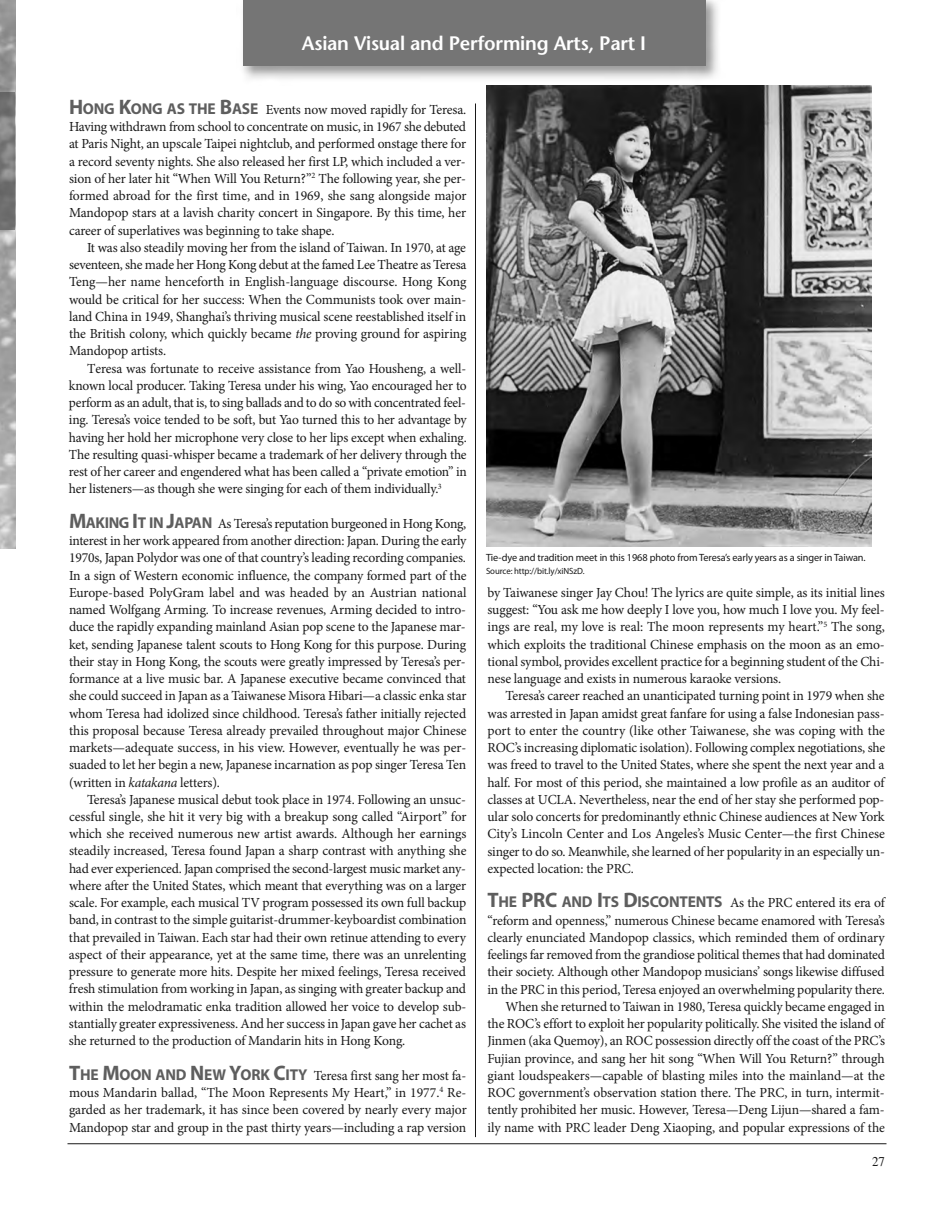
<style>
.page{position:relative;width:945px;height:1215px;background:#fff}
.page>*{position:absolute;margin:0;border:0;box-sizing:border-box;transform-origin:0 0}
.t1{font:600 19.5px "Stone Sans";letter-spacing:-.01em;color:#fff}
.t2{font:13.8px/17.2px "Minion Pro";letter-spacing:-.01em;color:#191919;text-align:justify}
.t3{font:13.5px "EAA Times";color:#191919;scale:.95 1}
.t4{font:10.5px "Myriad Pro";letter-spacing:-.01em;color:#191919}
.t5{font:9px "Myriad Pro";letter-spacing:-.01em;color:#191919}
.s1{font-family:"Myriad Pro";font-weight:700;font-size:21px;color:#5e5e5e}
.s2{font-family:"Myriad Pro";font-weight:700;font-size:15.75px;color:#5e5e5e}
.s3{font-style:italic}
</style>
<div class="page">
<img style="left:0;top:0;width:16px;height:549px">
<hr style="left:475px;top:103px;width:1px;height:1034px;background:#191919">
<hr style="left:68px;top:1143px;width:818px;height:1px;background:#191919">
<img style="left:243px;top:0;width:475px;height:79px">
<div style="left:243px;top:0;width:462px;height:66px;background:#757575"></div>
<img style="left:0;top:93px;width:15px;height:136px">
<img style="left:486px;top:86px;width:386px;height:461px">
<h1 class="t1" style="left:302px;top:35px;width:346px">Asian Visual and Performing Arts, Part I</h1>
<p class="t2" style="left:69px;top:102px;width:399px"><span class="s1">H</span><span class="s2">ONG</span> <span class="s1">K</span><span class="s2">ONG AS THE</span> <span class="s1">B</span><span class="s2">ASE</span> Events now moved rapidly for Teresa.<br>Having withdrawn from school to concentrate on music, in 1967 she debuted at Paris Night, an upscale Taipei nightclub, and performed onstage there for a record seventy nights. She also released her first LP, which included a ver&shy;sion of her later hit “When Will you Return?”<sup>2</sup> The following year, she per&shy;formed abroad for the first time, and in 1969, she sang alongside major Mandopop stars at a lavish charity concert in Singapore. By this time, her career of superlatives was beginning to take shape.</p>
<p class="t2" style="left:69px;top:240px;width:399px;text-indent:18px">It was also steadily moving her from the island of Taiwan. In 1970, at age seventeen, she made her Hong Kong debut at the famed Lee Theatre as Teresa Teng—her name henceforth in English-language discourse. Hong Kong would be critical for her success: When the Communists took over main&shy;land China in 1949, Shanghai’s thriving musical scene reestablished itself in the British colony, which quickly became <span class="s3">the</span> proving ground for aspiring Mandopop artists.</p>
<p class="t2" style="left:69px;top:361px;width:399px;text-indent:18px">Teresa was fortunate to receive assistance from yao Housheng, a well&shy;known local producer. Taking Teresa under his wing, yao encouraged her to perform as an adult, that is, to sing ballads and to do so with concentrated feel&shy;ing. Teresa’s voice tended to be soft, but yao turned this to her advantage by having her hold her microphone very close to her lips except when exhaling.<br>The resulting quasi-whisper became a trademark of her delivery through the rest of her career and engendered what has been called a “private emotion” in her listeners—as though she were singing for each of them individually.<sup>3</sup></p>
<p class="t2" style="left:69px;top:516px;width:399px"><span class="s1">M</span><span class="s2">AKING</span> <span class="s1">I</span><span class="s2">T IN</span> <span class="s1">J</span><span class="s2">APAN</span> As Teresa’s reputation burgeoned in Hong Kong, interest in her work appeared from another direction: Japan. During the early 1970s, Japan Polydor was one of that country’s leading recording companies.<br>In a sign of Western economic influence, the company formed part of the Europe-based PolyGram label and was headed by an Austrian national named Wolfgang Arming. To increase revenues, Arming decided to intro&shy;duce the rapidly expanding mainland Asian pop scene to the Japanese mar&shy;ket, sending Japanese talent scouts to Hong Kong for this purpose. During their stay in Hong Kong, the scouts were greatly impressed by Teresa’s per&shy;formance at a live music bar. A Japanese executive became convinced that she could succeed in Japan as a Taiwanese Misora Hibari—a classic enka star whom Teresa had idolized since childhood. Teresa’s father initially rejected this proposal because Teresa already prevailed throughout major Chinese markets—adequate success, in his view. However, eventually he was per&shy;suaded to let her begin a new, Japanese incarnation as pop singer Teresa Ten (written in <span class="s3">katakana</span> letters).</p>
<p class="t2" style="left:69px;top:792px;width:399px;text-indent:18px">Teresa’s Japanese musical debut took place in 1974. Following an unsuc&shy;cessful single, she hit it very big with a breakup song called “Airport” for which she received numerous new artist awards. Although her earnings steadily increased, Teresa found Japan a sharp contrast with anything she had ever experienced. Japan comprised the second-largest music market any&shy;where after the United States, which meant that everything was on a larger scale. For example, each musical TV program possessed its own full backup band, in contrast to the simple guitarist-drummer-keyboardist combination that prevailed in Taiwan. Each star had their own retinue attending to every aspect of their appearance, yet at the same time, there was an unrelenting pressure to generate more hits. Despite her mixed feelings, Teresa received fresh stimulation from working in Japan, as singing with greater backup and within the melodramatic enka tradition allowed her voice to develop sub&shy;stantially greater expressiveness. And her success in Japan gave her cachet as she returned to the production of Mandarin hits in Hong Kong.</p>
<p class="t2" style="left:69px;top:1068px;width:399px"><span class="s1">T</span><span class="s2">HE</span> <span class="s1">M</span><span class="s2">OON AND</span> <span class="s1">N</span><span class="s2">EW</span> <span class="s1">Y</span><span class="s2">ORK</span> <span class="s1">C</span><span class="s2">ITY</span> Teresa first sang her most fa&shy;mous Mandarin ballad, “The Moon Represents My Heart,” in 1977.<sup>4</sup> Re&shy;garded as her trademark, it has since been covered by nearly every major Mandopop star and group in the past thirty years—including a rap version</p>
<p class="t4" style="left:486px;top:553px;width:381px">Tie-dye and tradition meet in this 1968 photo from Teresa’s early years as a singer in Taiwan.</p>
<p class="t5" style="left:486px;top:568px;width:100px">Source: http://bit.ly/xiNSzD.</p>
<p class="t2" style="left:488px;top:585px;width:399px">by Taiwanese singer Jay Chou! The lyrics are quite simple, as its initial lines suggest: “you ask me how deeply I love you, how much I love you. My feel&shy;ings are real, my love is real: The moon represents my heart.”<sup>5</sup> The song, which exploits the traditional Chinese emphasis on the moon as an emo&shy;tional symbol, provides excellent practice for a beginning student of the Chi&shy;nese language and exists in numerous karaoke versions.</p>
<p class="t2" style="left:488px;top:688px;width:399px;text-indent:18px">Teresa’s career reached an unanticipated turning point in 1979 when she was arrested in Japan amidst great fanfare for using a false Indonesian pass&shy;port to enter the country (like other Taiwanese, she was coping with the ROC’s increasing diplomatic isolation). Following complex negotiations, she was freed to travel to the United States, where she spent the next year and a half. For most of this period, she maintained a low profile as an auditor of classes at UCLA. Nevertheless, near the end of her stay she performed pop&shy;ular solo concerts for predominantly ethnic Chinese audiences at New york City’s Lincoln Center and Los Angeles’s Music Center—the first Chinese singer to do so. Meanwhile, she learned of her popularity in an especially un&shy;expected location: the PRC.</p>
<p class="t2" style="left:488px;top:896px;width:399px;text-align:right"><span class="s1">T</span><span class="s2">HE</span> <span class="s1">PRC</span> <span class="s2">AND</span> <span class="s1">I</span><span class="s2">TS</span> <span class="s1">D</span><span class="s2">ISCONTENTS</span> As the PRC entered its era of “reform and openness,” numerous Chinese became enamored with Teresa’s clearly enunciated Mandopop classics, which reminded them of ordinary feelings far removed from the grandiose political themes that had dominated their society. Although other Mandopop musicians’ songs likewise diffused in the PRC in this period, Teresa enjoyed an overwhelming popularity there.<br>When she returned to Taiwan in 1980, Teresa quickly became engaged in the ROC’s effort to exploit her popularity politically. She visited the island of Jinmen (aka Quemoy), an ROC possession directly off the coast of the PRC’s Fujian province, and sang her hit song “When Will you Return?” through giant loudspeakers—capable of blasting miles into the mainland—at the ROC government’s observation station there. The PRC, in turn, intermit&shy;tently prohibited her music. However, Teresa—Deng Lijun—shared a fam&shy;ily name with PRC leader Deng Xiaoping, and popular expressions of the</p>
<p class="t3" style="left:872px;top:1156px;width:15px">27</p>
</div>
